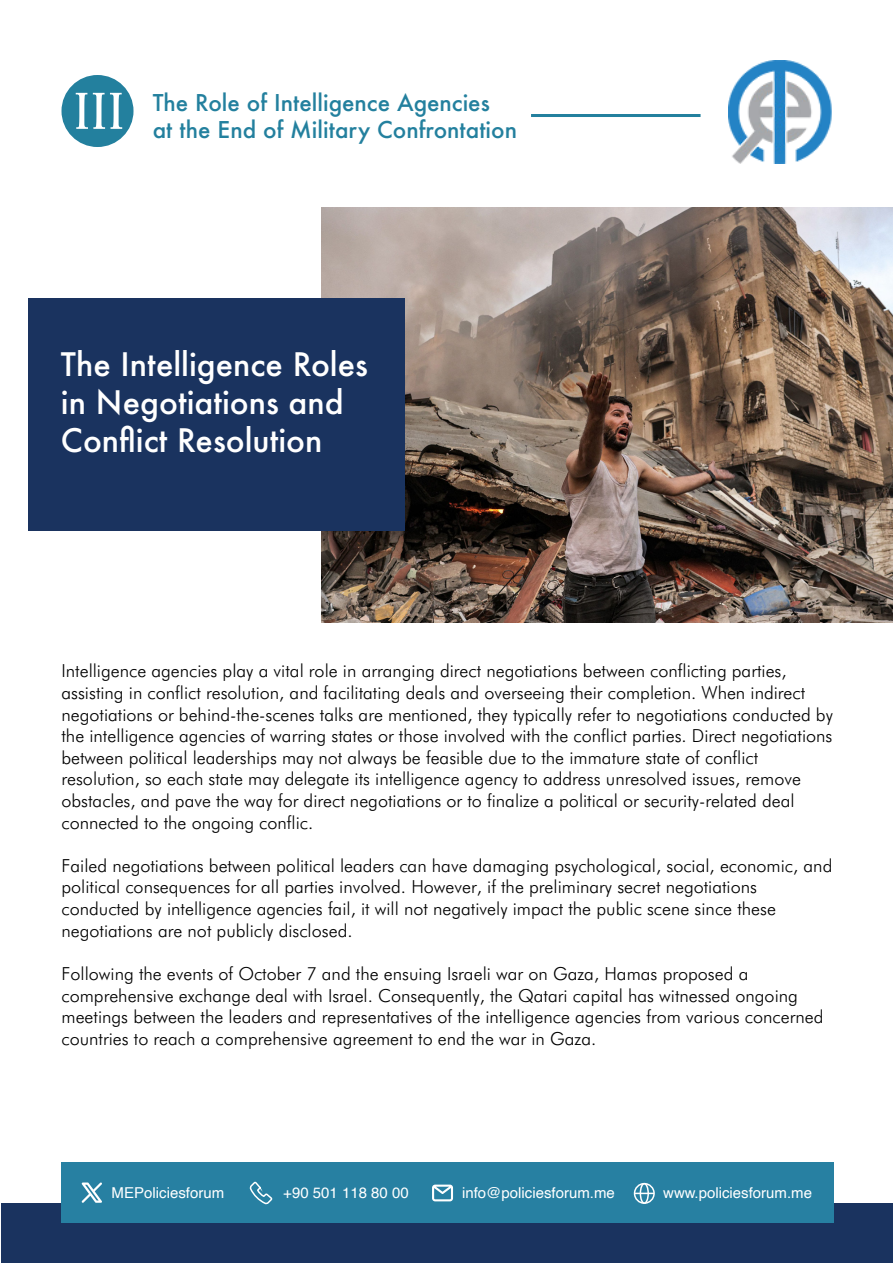
<style>
.page{position:relative;width:893px;height:1263px;background:#fff}
.page>*{position:absolute;margin:0;border:0;box-sizing:border-box;transform-origin:0 0}
.t1{font:54px "Apolline Std";color:#fff}
.t2{font:500 31.5px/37.8px "Futura";color:#fff}
.t3{font:500 22.5px/27px "Futura";color:#23809e}
.t4{font:300 18px/21.6px "Futura BT";color:#000}
.t5{font:15px "Helvetica";color:#fff}
</style>
<div class="page">
<img style="left:321px;top:207px;width:572px;height:415px">
<div style="left:28px;top:298px;width:377px;height:233px;background:#1a335f"></div>
<img style="left:729px;top:60px;width:103px;height:104px">
<hr style="left:531px;top:114px;width:169px;height:3px;background:#23809e">
<div style="left:2px;top:1203px;width:891px;height:60px;background:#1a335f"></div>
<div style="left:62px;top:1163px;width:772px;height:60px;background:#2780a2"></div>
<div style="left:634px;top:1183px;width:21px;height:21px;border:2px solid #fff;border-radius:50%"></div>
<div style="left:640px;top:1183px;width:9px;height:21px;border:2px solid #fff;border-radius:50%"></div>
<svg style="left:634px;top:1193px;width:20px;height:1px"></svg>
<svg style="left:249px;top:1181px;width:24px;height:24px"></svg>
<svg style="left:82px;top:1182px;width:20px;height:21px"></svg>
<svg style="left:432px;top:1184px;width:21px;height:17px"></svg>
<div style="left:62px;top:75px;width:72px;height:72px;background:#23809e;border-radius:50%"></div>
<h1 class="t1" style="left:73px;top:79px;width:53px">III</h1>
<p class="t3" style="left:153px;top:89px;width:366px">The Role of Intelligence Agencies<br>at the End of Military Confrontation</p>
<h2 class="t2" style="left:61px;top:345px;width:309px">The Intelligence Roles in Negotiations and<br>Conflict Resolution</h2>
<p class="t4" style="left:62px;top:660px;width:773px">Intelligence agencies play a vital role in arranging direct negotiations between conflicting parties, assisting in conflict resolution, and facilitating deals and overseeing their completion. When indirect negotiations or behind-the-scenes talks are mentioned, they typically refer to negotiations conducted by the intelligence agencies of warring states or those involved with the conflict parties. Direct negotiations between political leaderships may not always be feasible due to the immature state of conflict resolution, so each state may delegate its intelligence agency to address unresolved issues, remove obstacles, and pave the way for direct negotiations or to finalize a political or security-related deal connected to the ongoing conflic.</p>
<p class="t4" style="left:62px;top:854px;width:772px">Failed negotiations between political leaders can have damaging psychological, social, economic, and political consequences for all parties involved. However, if the preliminary secret negotiations conducted by intelligence agencies fail, it will not negatively impact the public scene since these negotiations are not publicly disclosed.</p>
<p class="t4" style="left:62px;top:962px;width:763px">Following the events of October 7 and the ensuing Israeli war on Gaza, Hamas proposed a comprehensive exchange deal with Israel. Consequently, the Qatari capital has witnessed ongoing meetings between the leaders and representatives of the intelligence agencies from various concerned countries to reach a comprehensive agreement to end the war in Gaza.</p>
<p class="t5" style="left:112px;top:1181px;width:114px">MEPoliciesforum</p>
<p class="t5" style="left:283px;top:1181px;width:127px">+90 501 118 80 00</p>
<p class="t5" style="left:462px;top:1181px;width:154px">info@policiesforum.me</p>
<p class="t5" style="left:663px;top:1181px;width:150px">www.policiesforum.me</p>
</div>
